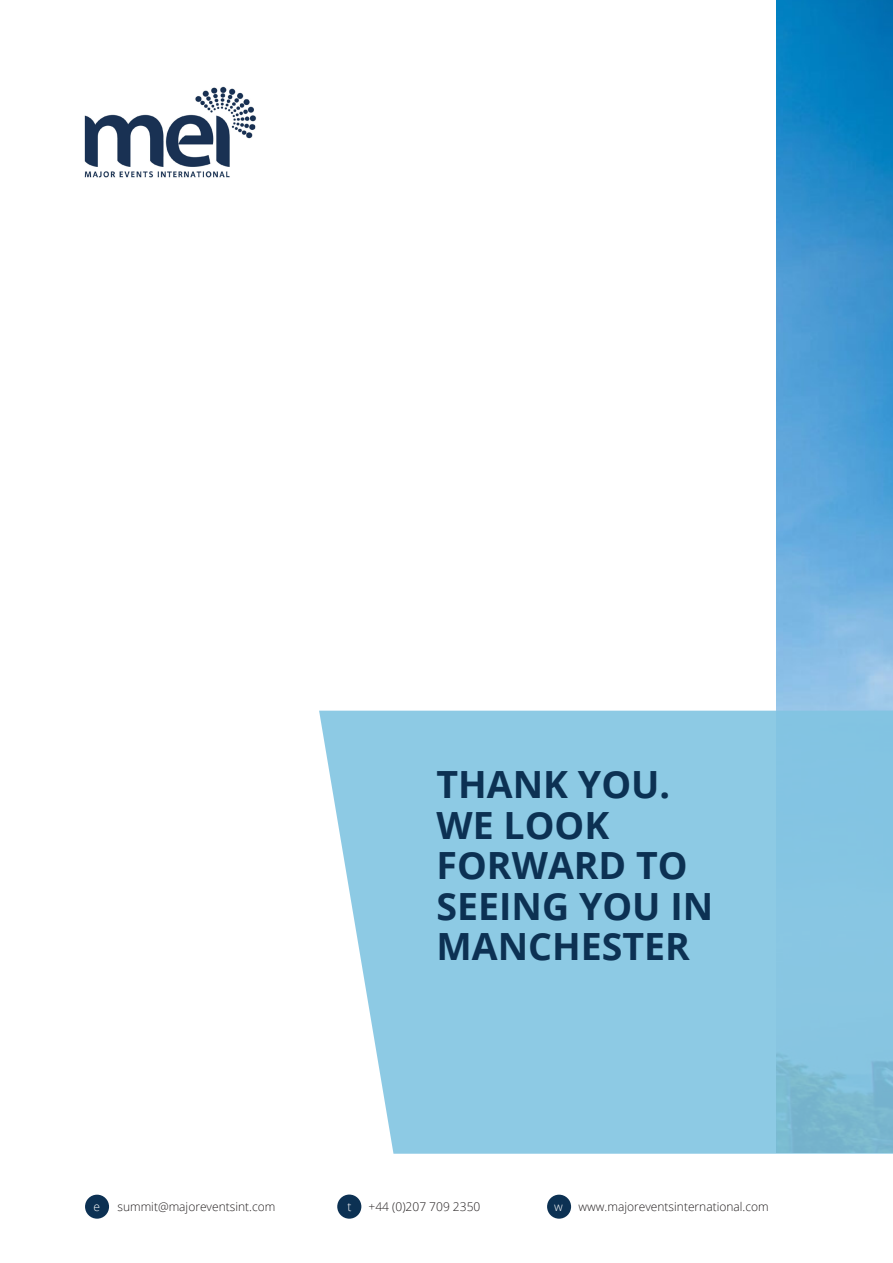
<style>
.page{position:relative;width:893px;height:1263px;background:#fff}
.page>*{position:absolute;margin:0;border:0;box-sizing:border-box;transform-origin:0 0}
.Header_02{font:700 37.5px/40.5px "Open Sans";color:#0c3153}
.Social_Media{font:300 12px "Open Sans";color:#231f20}
.Social_Media-2{font:300 12px "Open Sans";color:#fff}
</style>
<div class="page">
<img style="left:776px;top:0;width:117px;height:710px">
<svg style="left:319px;top:710px;width:574px;height:444px;background:#93cce4"></svg>
<img style="left:84px;top:86px;width:172px;height:92px">
<div style="left:85px;top:1195px;width:24px;height:24px;background:#0c3153;border-radius:50%"></div>
<div style="left:337px;top:1194px;width:24px;height:25px;background:#0c3153;border-radius:50%"></div>
<div style="left:547px;top:1195px;width:24px;height:24px;background:#0c3153;border-radius:50%"></div>
<p class="Header_02" style="left:436px;top:763px;width:253px">THANK YOU.<br>WE LOOK<br>FORWARD TO</p>
<p class="Header_02" style="left:436px;top:885px;width:278px">SEEING YOU IN<br>MANCHESTER</p>
<p class="Social_Media-2" style="left:93px;top:1198px;width:8px">e</p>
<p class="Social_Media" style="left:117px;top:1199px;width:159px">summit@majoreventsint.com</p>
<p class="Social_Media-2" style="left:347px;top:1198px;width:6px">t</p>
<p class="Social_Media" style="left:369px;top:1199px;width:113px">+44 (0)207 709 2350</p>
<p class="Social_Media-2" style="left:554px;top:1199px;width:10px">w</p>
<p class="Social_Media" style="left:579px;top:1199px;width:192px">www.majoreventsinternational.com</p>
</div>
